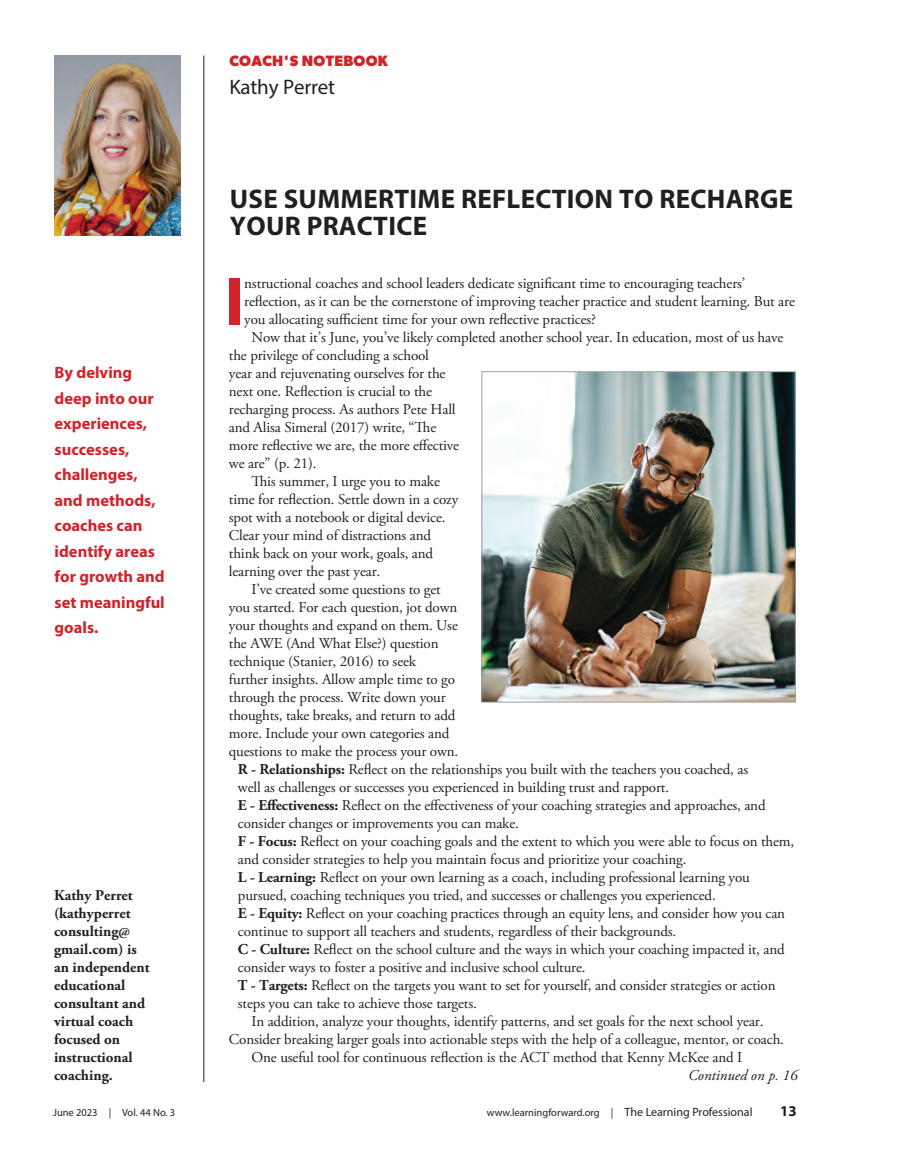
<style>
.page{position:relative;width:905px;height:1175px;background:#fff}
.page>*{position:absolute;margin:0;border:0;box-sizing:border-box;transform-origin:0 0}
.body{font:700 68.4px "Myriad Pro";color:#d1232a}
.box{font:700 27px/27px "Myriad Pro";letter-spacing:.01em;color:#231f20}
.box-2{font:21px "Myriad Pro";letter-spacing:-.01em;color:#231f20}
.liftout{font:700 16.5px/25.5px "Myriad Pro";color:#d1232a}
.body-2{font:15px/18px "Adobe Garamond Pro";letter-spacing:-.01em;color:#231f20}
.body-3{font:700 15px/18px "Adobe Garamond Pro";color:#231f20}
.t1{font:700 15px "Gibson";letter-spacing:.02em;color:#d1232a}
.toppers{font:italic 15px "Adobe Garamond Pro";color:#231f20}
.t2{font:700 15px "Myriad Pro";color:#231f20}
.t3{font:10.5px "Myriad Pro";color:#231f20}
.s1{font-weight:700}
.s2{font-size:12px}
</style>
<div class="page">
<hr style="left:203px;top:56px;width:1px;height:1026px;background:#231f20">
<img style="left:54px;top:56px;width:126px;height:180px">
<img style="left:483px;top:373px;width:310px;height:327px">
<div style="left:481px;top:371px;width:314px;height:331px;border:1px solid #9d9fa2"></div>
<p class="t1" style="left:229px;top:52px;width:160px">COACH'S NOTEBOOK</p>
<p class="box-2" style="left:229px;top:74px;width:107px">Kathy Perret</p>
<p class="liftout" style="left:55px;top:359px;width:112px">By delving deep into our experiences, successes, challenges, and methods, coaches can identify areas for growth and set meaningful goals.</p>
<p class="body-3" style="left:54px;top:887px;width:80px">Kathy Perret</p>
<p class="body-3" style="left:54px;top:905px;width:78px">(kathyperret</p>
<p class="body-3" style="left:54px;top:923px;width:97px">consulting@ gmail.com) is an independent educational consultant and virtual coach focused on instructional coaching.</p>
<p class="box" style="left:230px;top:184px;width:565px">USE SUMMERTIME REFLECTION TO RECHARGE<br>YOUR PRACTICE</p>
<p class="body" style="left:224px;top:256px;width:21px">I</p>
<p class="body-2" style="left:244px;top:275px;width:552px">nstructional coaches and school leaders dedicate significant time to encouraging teachers’ reflection, as it can be the cornerstone of improving teacher practice and student learning. But are you allocating sufficient time for your own reflective practices?</p>
<p class="body-2" style="left:229px;top:329px;width:556px;text-indent:22px">Now that it’s June, you’ve likely completed another school year. In education, most of us have the privilege of concluding a school<br>year and rejuvenating ourselves for the<br>next one. Reflection is crucial to the<br>recharging process. As authors Pete Hall<br>and Alisa Simeral (2017) write, “The<br>more reflective we are, the more effective<br>we are” (p. 21).</p>
<p class="body-2" style="left:229px;top:473px;width:231px;text-indent:22px">This summer, I urge you to make time for reflection. Settle down in a cozy spot with a notebook or digital device.<br>Clear your mind of distractions and think back on your work, goals, and learning over the past year.</p>
<p class="body-2" style="left:229px;top:581px;width:231px;text-indent:22px">I’ve created some questions to get you started. For each question, jot down your thoughts and expand on them. Use the AWE (And What Else?) question technique (Stanier, 2016) to seek further insights. Allow ample time to go through the process. Write down your thoughts, take breaks, and return to add more. Include your own categories and questions to make the process your own.</p>
<p class="body-2" style="left:238px;top:761px;width:511px"><span class="s1">R - Relationships:</span> Reflect on the relationships you built with the teachers you coached, as well as challenges or successes you experienced in building trust and rapport.</p>
<p class="body-2" style="left:238px;top:797px;width:529px"><span class="s1">E - Effectiveness:</span> Reflect on the effectiveness of your coaching strategies and approaches, and consider changes or improvements you can make.</p>
<p class="body-2" style="left:238px;top:833px;width:558px"><span class="s1">F - Focus:</span> Reflect on your coaching goals and the extent to which you were able to focus on them, and consider strategies to help you maintain focus and prioritize your coaching.</p>
<p class="body-2" style="left:238px;top:869px;width:513px"><span class="s1">L - Learning:</span> Reflect on your own learning as a coach, including professional learning you pursued, coaching techniques you tried, and successes or challenges you experienced.</p>
<p class="body-2" style="left:238px;top:905px;width:548px"><span class="s1">E - Equity:</span> Reflect on your coaching practices through an equity lens, and consider how you can continue to support all teachers and students, regardless of their backgrounds.</p>
<p class="body-2" style="left:238px;top:941px;width:548px"><span class="s1">C - Culture:</span> Reflect on the school culture and the ways in which your coaching impacted it, and consider ways to foster a positive and inclusive school culture.</p>
<p class="body-2" style="left:238px;top:977px;width:539px"><span class="s1">T - Targets:</span> Reflect on the targets you want to set for yourself, and consider strategies or action steps you can take to achieve those targets.</p>
<p class="body-2" style="left:229px;top:1013px;width:556px;text-align:center">In addition, analyze your thoughts, identify patterns, and set goals for the next school year.<br>Consider breaking larger goals into actionable steps with the help of a colleague, mentor, or coach.</p>
<p class="body-2" style="left:251px;top:1049px;width:492px">One useful tool for continuous reflection is the ACT method that Kenny McKee and I</p>
<p class="toppers" style="left:688px;top:1066px;width:111px">Continued on p. 16</p>
<p class="t3" style="left:53px;top:1106px;width:124px">June 2023 | Vol. 44 No. 3</p>
<p class="t3" style="left:487px;top:1106px;width:267px">www.learningforward.org | <span class="s2">The Learning Professional</span></p>
<p class="t2" style="left:780px;top:1101px;width:18px">13</p>
</div>
